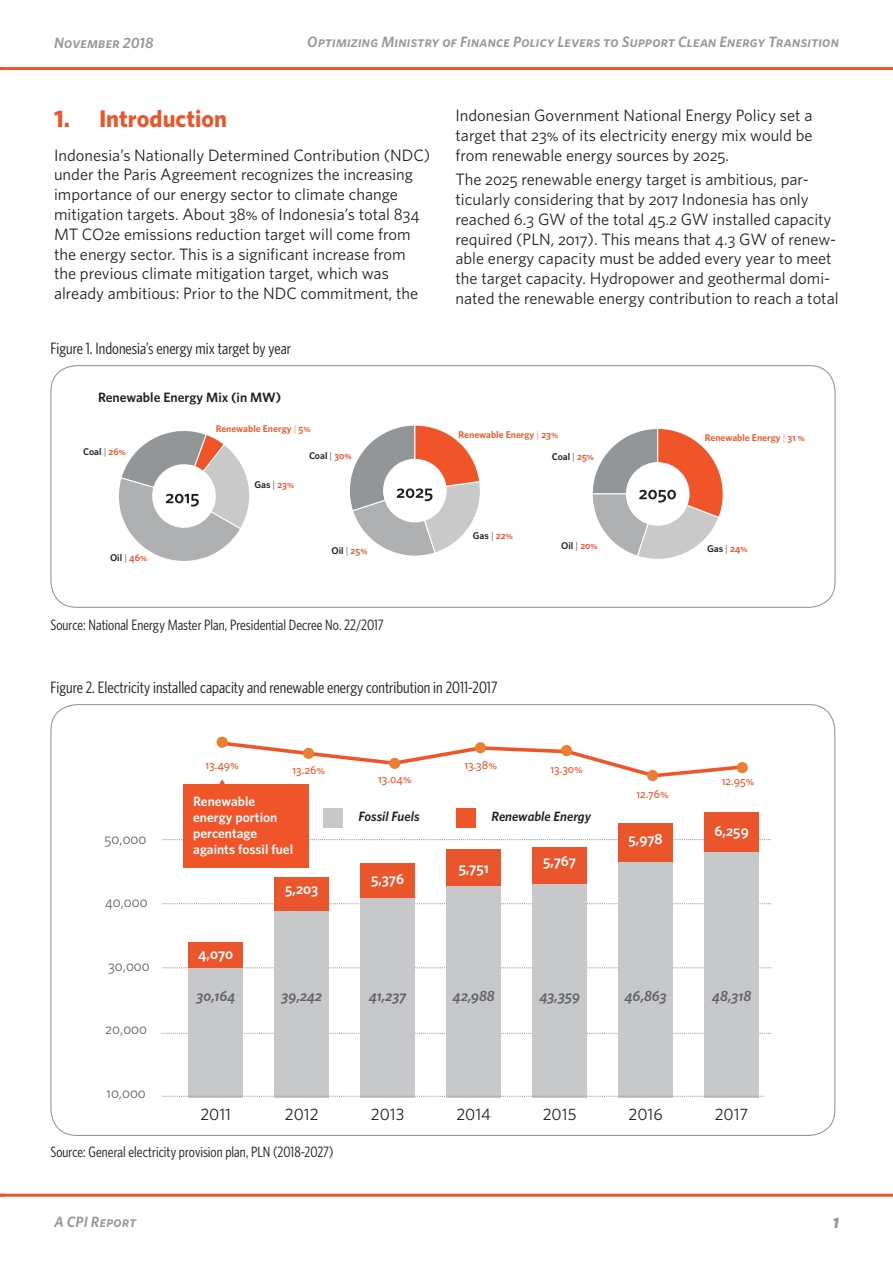
<style>
.page{position:relative;width:893px;height:1263px;background:#fff}
.page>*{position:absolute;margin:0;border:0;box-sizing:border-box;transform-origin:0 0}
.t1{font:700 24px "Whitney";color:#eb552b}
.CPI_Basic_Paragraph{font:16.5px/19.8px "Whitney";color:#231f20}
.CPI_Figure_title__ES{font:16.5px "Whitney Condensed";color:#231f20}
.CPI_Figure_Footnotes{font:15px "Whitney Condensed";color:#231f20}
.t2{font:italic 600 15px "Whitney";letter-spacing:.01em;color:#96989a}
.t3{font:italic 900 15px "Whitney";color:#96989a}
.t4{font:italic 600 14.55px "Whitney";letter-spacing:-.005em;color:#636366}
.t5{font:600 14.55px "Whitney";color:#fff}
.t6{font:14.55px "Whitney";color:#636366}
.t7{font:600 13.5px/16.2px "Whitney";color:#fff}
.t8{font:italic 600 13.5px "Whitney";color:#231f20}
.t9{font:600 13.5px "Whitney";color:#231f20}
.t10{font:500 11.55px "Whitney";color:#f05429}
.t11{font:600 9.75px "Whitney";color:#231f20}
.t12{font:600 9.75px "Whitney";color:#f05429}
.s1{font-weight:300}
.s2{color:#f05429}
</style>
<div class="page">
<hr style="left:0;top:67px;width:893px;height:3px;background:#f05429">
<hr style="left:0;top:1194px;width:893px;height:3px;background:#f05429">
<svg style="left:350px;top:425px;width:130px;height:131px"></svg>
<svg style="left:592px;top:428px;width:132px;height:131px"></svg>
<svg style="left:119px;top:431px;width:130px;height:130px"></svg>
<svg style="left:162px;top:839px;width:609px;height:1px"></svg>
<svg style="left:162px;top:1033px;width:609px;height:1px"></svg>
<svg style="left:162px;top:967px;width:609px;height:1px"></svg>
<svg style="left:162px;top:903px;width:609px;height:1px"></svg>
<div style="left:189px;top:944px;width:54px;height:153px;background:#c7c8ca"></div>
<div style="left:275px;top:898px;width:54px;height:199px;background:#c7c8ca"></div>
<div style="left:361px;top:888px;width:54px;height:209px;background:#c7c8ca"></div>
<div style="left:447px;top:879px;width:54px;height:218px;background:#c7c8ca"></div>
<div style="left:533px;top:877px;width:54px;height:220px;background:#c7c8ca"></div>
<div style="left:618px;top:860px;width:55px;height:237px;background:#c7c8ca"></div>
<div style="left:704px;top:852px;width:55px;height:245px;background:#c7c8ca"></div>
<div style="left:189px;top:942px;width:54px;height:26px;background:#eb552b"></div>
<div style="left:275px;top:877px;width:54px;height:33px;background:#eb552b"></div>
<div style="left:361px;top:863px;width:54px;height:34px;background:#eb552b"></div>
<div style="left:447px;top:849px;width:54px;height:37px;background:#eb552b"></div>
<div style="left:533px;top:847px;width:54px;height:37px;background:#eb552b"></div>
<div style="left:618px;top:823px;width:55px;height:38px;background:#eb552b"></div>
<div style="left:704px;top:812px;width:55px;height:40px;background:#eb552b"></div>
<div style="left:217px;top:737px;width:11px;height:11px;background:#ed7d31;border-radius:50%"></div>
<div style="left:737px;top:762px;width:11px;height:11px;background:#ed7d31;border-radius:50%"></div>
<svg style="left:216px;top:739px;width:528px;height:51px"></svg>
<div style="left:183px;top:785px;width:125px;height:83px;background:#f05429"></div>
<div style="left:323px;top:808px;width:20px;height:20px;background:#c7c7c8"></div>
<div style="left:456px;top:808px;width:20px;height:20px;background:#f05429"></div>
<svg style="left:162px;top:1096px;width:602px;height:1px"></svg>
<p class="t2" style="left:54px;top:32px;width:101px">November 2018</p>
<p class="t2" style="left:307px;top:31px;width:533px">Optimizing Ministry of Finance Policy Levers to Support Clean Energy Transition</p>
<p class="t1" style="left:54px;top:103px;width:174px">1. Introduction</p>
<p class="CPI_Basic_Paragraph" style="left:54px;top:144px;width:378px">Indonesia’s Nationally Determined Contribution (NDC) under the Paris Agreement recognizes the increasing importance of our energy sector to climate change mitigation targets. About 38% of Indonesia’s total 834<br>MT CO2e emissions reduction target will come from the energy sector. This is a significant increase from the previous climate mitigation target, which was already ambitious: Prior to the NDC commitment, the</p>
<p class="CPI_Figure_title__ES" style="left:50px;top:338px;width:242px">Figure 1. Indonesia’s energy mix target by year</p>
<p class="t9" style="left:98px;top:388px;width:185px">Renewable Energy Mix (in MW)</p>
<p class="t11" style="left:83px;top:445px;width:44px">Coal <span class="s1">|</span> <span class="s2">26%</span></p>
<p class="t11" style="left:110px;top:551px;width:39px">Oil <span class="s1">|</span> <span class="s2">46%</span></p>
<p class="t12" style="left:216px;top:422px;width:96px">Renewable Energy <span class="s1">|</span> 5%</p>
<p class="t11" style="left:254px;top:478px;width:41px">Gas <span class="s1">|</span> <span class="s2">23%</span></p>
<p class="t11" style="left:309px;top:449px;width:44px">Coal <span class="s1">|</span> <span class="s2">30%</span></p>
<p class="t11" style="left:331px;top:544px;width:38px">Oil <span class="s1">|</span> <span class="s2">25%</span></p>
<p class="CPI_Figure_Footnotes" style="left:50px;top:615px;width:335px">Source: National Energy Master Plan, Presidential Decree No. 22/2017</p>
<p class="CPI_Basic_Paragraph" style="left:455px;top:105px;width:358px;text-align:justify">Indonesian Government National Energy Policy set a target that 23% of its electricity energy mix would be from renewable energy sources by 2025.</p>
<p class="CPI_Basic_Paragraph" style="left:455px;top:169px;width:385px">The 2025 renewable energy target is ambitious, par&shy;ticularly considering that by 2017 Indonesia has only reached 6.3 GW of the total 45.2 GW installed capacity required (PLN, 2017). This means that 4.3 GW of renew&shy;able energy capacity must be added every year to meet the target capacity. Hydropower and geothermal domi&shy;nated the renewable energy contribution to reach a total</p>
<p class="t12" style="left:459px;top:428px;width:101px">Renewable Energy <span class="s1">|</span> 23%</p>
<p class="t12" style="left:705px;top:431px;width:102px">Renewable Energy <span class="s1">|</span> 31 %</p>
<p class="t11" style="left:473px;top:529px;width:41px">Gas <span class="s1">|</span> <span class="s2">22%</span></p>
<p class="t11" style="left:552px;top:450px;width:44px">Coal <span class="s1">|</span> <span class="s2">25%</span></p>
<p class="t11" style="left:561px;top:539px;width:38px">Oil <span class="s1">|</span> <span class="s2">20%</span></p>
<p class="t11" style="left:707px;top:542px;width:42px">Gas <span class="s1">|</span> <span class="s2">24%</span></p>
<p class="CPI_Figure_title__ES" style="left:50px;top:677px;width:448px">Figure 2. Electricity installed capacity and renewable energy contribution in 2011-2017</p>
<p class="t6" style="left:105px;top:829px;width:43px">50,000</p>
<p class="t6" style="left:105px;top:892px;width:44px">40,000</p>
<p class="t10" style="left:205px;top:758px;width:35px">13.49%</p>
<p class="t10" style="left:292px;top:762px;width:34px">13.26%</p>
<p class="t7" style="left:193px;top:793px;width:101px">Renewable energy portion percentage againts fossil fuel</p>
<p class="t5" style="left:285px;top:879px;width:35px">5,203</p>
<p class="t10" style="left:378px;top:772px;width:35px">13.04%</p>
<p class="t10" style="left:464px;top:757px;width:34px">13.38%</p>
<p class="t10" style="left:550px;top:761px;width:34px">13.30%</p>
<p class="t8" style="left:359px;top:807px;width:62px">Fossil Fuels</p>
<p class="t8" style="left:491px;top:808px;width:101px">Renewable Energy</p>
<p class="t5" style="left:371px;top:870px;width:35px">5,376</p>
<p class="t5" style="left:459px;top:859px;width:32px">5,751</p>
<p class="t5" style="left:543px;top:852px;width:34px">5,767</p>
<p class="t10" style="left:636px;top:786px;width:34px">12.76%</p>
<p class="t5" style="left:628px;top:829px;width:36px">5,978</p>
<p class="t10" style="left:722px;top:773px;width:34px">12.95%</p>
<p class="t5" style="left:714px;top:821px;width:36px">6,259</p>
<p class="t6" style="left:108px;top:956px;width:43px">30,000</p>
<p class="t6" style="left:105px;top:1020px;width:43px">20,000</p>
<p class="t6" style="left:107px;top:1083px;width:41px">10,000</p>
<p class="t5" style="left:198px;top:944px;width:36px">4,070</p>
<p class="t4" style="left:197px;top:986px;width:40px">30,164</p>
<p class="t4" style="left:282px;top:986px;width:42px">39,242</p>
<p class="t4" style="left:369px;top:986px;width:39px">41,237</p>
<p class="t4" style="left:453px;top:986px;width:43px">42,988</p>
<p class="t4" style="left:540px;top:986px;width:42px">43,359</p>
<p class="t4" style="left:625px;top:986px;width:43px">46,863</p>
<p class="t4" style="left:712px;top:986px;width:41px">48,318</p>
<p class="CPI_Basic_Paragraph" style="left:200px;top:1104px;width:32px">2011</p>
<p class="CPI_Basic_Paragraph" style="left:285px;top:1104px;width:35px">2012</p>
<p class="CPI_Basic_Paragraph" style="left:371px;top:1104px;width:35px">2013</p>
<p class="CPI_Basic_Paragraph" style="left:456px;top:1104px;width:36px">2014</p>
<p class="CPI_Basic_Paragraph" style="left:543px;top:1104px;width:35px">2015</p>
<p class="CPI_Basic_Paragraph" style="left:628px;top:1104px;width:36px">2016</p>
<p class="CPI_Basic_Paragraph" style="left:715px;top:1104px;width:35px">2017</p>
<p class="CPI_Figure_Footnotes" style="left:50px;top:1143px;width:285px">Source: General electricity provision plan, PLN (2018-2027)</p>
<p class="t2" style="left:54px;top:1211px;width:84px">A CPI Report</p>
<p class="t3" style="left:833px;top:1212px;width:8px">1</p>
</div>
